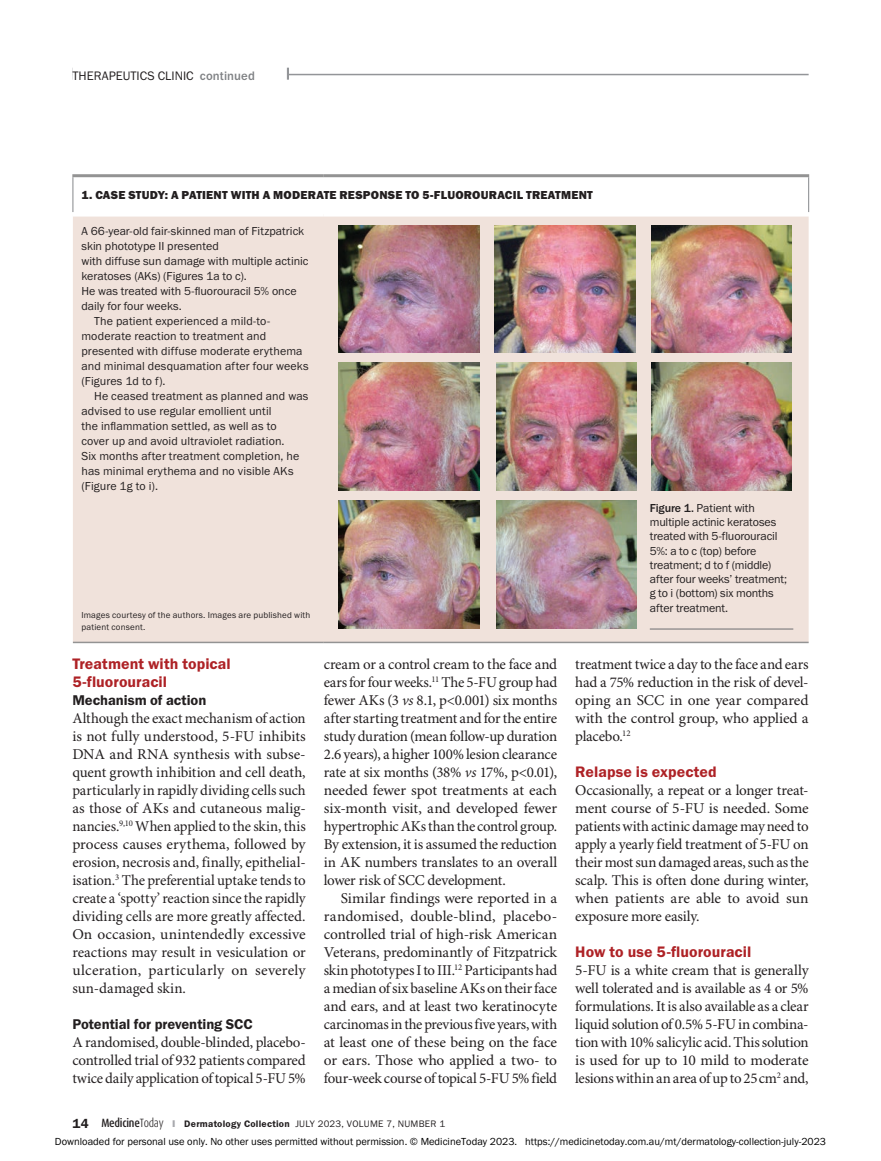
<style>
.page{position:relative;width:881px;height:1161px;background:#fff}
.page>*{position:absolute;margin:0;border:0;box-sizing:border-box;transform-origin:0 0}
.Sub_Head_A-FG_Red{font:15.75px/18px "Franklin Gothic URW Dem";letter-spacing:.005em;color:#ae2226}
.Article_Text_no_indent{font:15px/18px "Minion Pro";letter-spacing:-.01em;color:#231f20;text-align:justify}
.Article_Text{font:15px/18px "Minion Pro";letter-spacing:-.015em;color:#231f20;text-align:justify}
.Sub_Head_B-FG_Demi{font:14.7px "Franklin Gothic URW Dem";letter-spacing:-.005em;color:#231f20}
.t1{font:12.75px "Franklin Gothic URW Boo";color:#231f20}
.t2{font:500 12.75px "Franklin Gothic URW";letter-spacing:.005em;color:#808285}
.Table_Body_Indent{font:12px/15px "Franklin Gothic URW Boo";letter-spacing:.01em;color:#231f20}
.Table_body{font:12px/15px "Franklin Gothic URW Boo";color:#231f20}
.Caption_Rule_below{font:12px/14.2px "Franklin Gothic URW Boo";letter-spacing:-.01em;color:#231f20}
.Table_head_Heavy{font:12px "Franklin Gothic URW Hea";letter-spacing:.015em;color:#231f20}
.t3{font:10.5px "Franklin Gothic URW Boo";color:#000}
.t4{font:9.75px "Franklin Gothic URW Boo";letter-spacing:.025em;color:#231f20}
.Table_footnote{font:9px/11.2px "Franklin Gothic URW Boo";letter-spacing:.02em;color:#231f20}
.s1{font-family:"Franklin Gothic URW";font-weight:500}
.s2{font-style:italic}
.s3{font-family:"Franklin Gothic URW Dem";font-size:13.5px}
.s4{font-family:"Dax Condensed";font-weight:500;font-size:12px}
.s5{font-family:"Dax Condensed";font-weight:300;font-size:12px}
.s6{color:#a8a9ad}
.s7{font-family:"Franklin Gothic URW Dem"}
</style>
<div class="page">
<hr style="left:72px;top:74px;width:736px;height:1px;background:#939598">
<div style="left:72px;top:63px;width:215px;height:18px;background:#fff"></div>
<div style="left:73px;top:217px;width:735px;height:425px;background:#f0e2db"></div>
<hr style="left:73px;top:642px;width:251px;height:1px;background:#939393">
<hr style="left:324px;top:642px;width:484px;height:1px;background:#939393">
<hr style="left:72px;top:177px;width:1px;height:35px;background:#939598">
<hr style="left:807px;top:177px;width:1px;height:35px;background:#939598">
<hr style="left:72px;top:174px;width:252px;height:3px;background:#939393">
<hr style="left:324px;top:174px;width:484px;height:3px;background:#939393">
<hr style="left:649px;top:629px;width:144px;height:1px;background:#6c6d70">
<img style="left:338px;top:225px;width:141px;height:128px">
<img style="left:338px;top:363px;width:141px;height:127px">
<img style="left:338px;top:501px;width:141px;height:127px">
<img style="left:495px;top:225px;width:140px;height:128px">
<img style="left:496px;top:363px;width:140px;height:127px">
<img style="left:496px;top:501px;width:140px;height:127px">
<img style="left:651px;top:225px;width:139px;height:128px">
<img style="left:651px;top:363px;width:139px;height:127px">
<p class="t1" style="left:72px;top:67px;width:14px">Therapeutics</p>
<p class="t1" style="left:158px;top:67px;width:14px">Clinic</p>
<p class="t2" style="left:200px;top:68px;width:57px">continued</p>
<p class="Table_head_Heavy" style="left:81px;top:187px;width:512px">1. CASE STUDY: A PATIENT WITH A MODERATE RESPONSE TO 5-FLUOROURACIL TREATMENT</p>
<p class="Table_body" style="left:81px;top:223px;width:228px">A 66-year-old fair-skinned man of Fitzpatrick skin phototype II presented<br>with diffuse sun damage with multiple actinic keratoses (AKs) (Figures 1a to c).</p>
<p class="Table_body" style="left:81px;top:283px;width:217px">He was treated with 5-fluorouracil 5% once daily for four weeks.</p>
<p class="Table_Body_Indent" style="left:81px;top:313px;width:229px;text-indent:13px">The patient experienced a mild-to&shy;moderate reaction to treatment and presented with diffuse moderate erythema and minimal desquamation after four weeks (Figures 1d to f).</p>
<p class="Table_Body_Indent" style="left:81px;top:388px;width:228px;text-indent:13px">He ceased treatment as planned and was advised to use regular emollient until<br>the inflammation settled, as well as to<br>cover up and avoid ultraviolet radiation.<br>Six months after treatment completion, he has minimal erythema and no visible AKs (Figure 1g to i).</p>
<p class="Table_footnote" style="left:81px;top:610px;width:230px">Images courtesy of the authors. Images are published with patient consent.</p>
<p class="Caption_Rule_below" style="left:649px;top:500px;width:139px"><span class="s1">Figure 1.</span> Patient with multiple actinic keratoses treated with 5-fluorouracil<br>5%: a to c (top) before treatment; d to f (middle) after four weeks’ treatment; g to i (bottom) six months after treatment.</p>
<p class="Sub_Head_A-FG_Red" style="left:72px;top:654px;width:160px">Treatment with topical<br>5-fluorouracil</p>
<p class="Sub_Head_B-FG_Demi" style="left:72px;top:691px;width:135px">Mechanism of action</p>
<p class="Article_Text_no_indent" style="left:72px;top:709px;width:235px">Although the exact mechanism of action is not fully understood, 5-FU inhibits DNA and RNA synthesis with subse&shy;quent growth inhibition and cell death, particularly in rapidly dividing cells such as those of AKs and cutaneous malig&shy;nancies.<sup>9,10</sup> When applied to the skin, this process causes erythema, followed by erosion, necrosis and, finally, epithelial&shy;isation.<sup>3</sup> The preferential uptake tends to create a ‘spotty’ reaction since the rapidly dividing cells are more greatly affected.<br>On occasion, unintendedly excessive reactions may result in vesiculation or ulceration, particularly on severely sun-damaged skin.</p>
<p class="Sub_Head_B-FG_Demi" style="left:72px;top:1015px;width:182px">Potential for preventing SCC</p>
<p class="Article_Text_no_indent" style="left:72px;top:1033px;width:235px">A randomised, double-blinded, placebo&shy;controlled trial of 932 patients compared twice daily application of topical 5-FU 5%</p>
<p class="Article_Text_no_indent" style="left:324px;top:655px;width:235px">cream or a control cream to the face and ears for four weeks.<sup>11</sup> The 5-FU group had fewer AKs (3 <span class="s2">vs</span> 8.1, p&lt;0.001) six months after starting treatment and for the entire study duration (mean follow-up duration 2.6 years), a higher 100% lesion clearance rate at six months (38% <span class="s2">vs</span> 17%, p&lt;0.01), needed fewer spot treatments at each six-month visit, and developed fewer hypertrophic AKs than the control group.<br>By extension, it is assumed the reduction in AK numbers translates to an overall lower risk of SCC development.</p>
<p class="Article_Text" style="left:324px;top:889px;width:235px;text-indent:17px">Similar findings were reported in a randomised, double-blind, placebo&shy;controlled trial of high-risk American Veterans, predominantly of Fitzpatrick skin phototypes I to III.<sup>12</sup> Participants had a median of six baseline AKs on their face and ears, and at least two keratinocyte carcinomas in the previous five years, with at least one of these being on the face or ears. Those who applied a two- to four-week course of topical 5-FU 5% field</p>
<p class="Article_Text" style="left:575px;top:655px;width:235px">treatment twice a day to the face and ears had a 75% reduction in the risk of devel&shy;oping an SCC in one year compared with the control group, who applied a placebo.<sup>12</sup></p>
<p class="Sub_Head_A-FG_Red" style="left:575px;top:762px;width:143px">Relapse is expected</p>
<p class="Article_Text_no_indent" style="left:575px;top:781px;width:235px">Occasionally, a repeat or a longer treat&shy;ment course of 5-FU is needed. Some patients with actinic damage may need to apply a yearly field treatment of 5-FU on their most sun damaged areas, such as the scalp. This is often done during winter, when patients are able to avoid sun exposure more easily.</p>
<p class="Sub_Head_A-FG_Red" style="left:575px;top:942px;width:177px">How to use 5-fluorouracil</p>
<p class="Article_Text_no_indent" style="left:575px;top:961px;width:235px">5-FU is a white cream that is generally well tolerated and is available as 4 or 5% formulations. It is also available as a clear liquid solution of 0.5% 5-FU in combina&shy;tion with 10% salicylic acid. This solution is used for up to 10 mild to moderate lesions within an area of up to 25cm<sup>2</sup> and,</p>
<p class="t4" style="left:72px;top:1118px;width:374px"><span class="s3">14</span> <span class="s4">Medicine</span><span class="s5">Today</span> <span class="s6">❙</span> <span class="s7">Dermatology Collection</span> JULY 2023, VOLUME 7, NUMBER 1</p>
<p class="t3" style="left:55px;top:1135px;width:772px">Downloaded for personal use only. No other uses permitted without permission. © MedicineToday 2023. https://medicinetoday.com.au/mt/dermatology-collection-july-2023</p>
</div>
